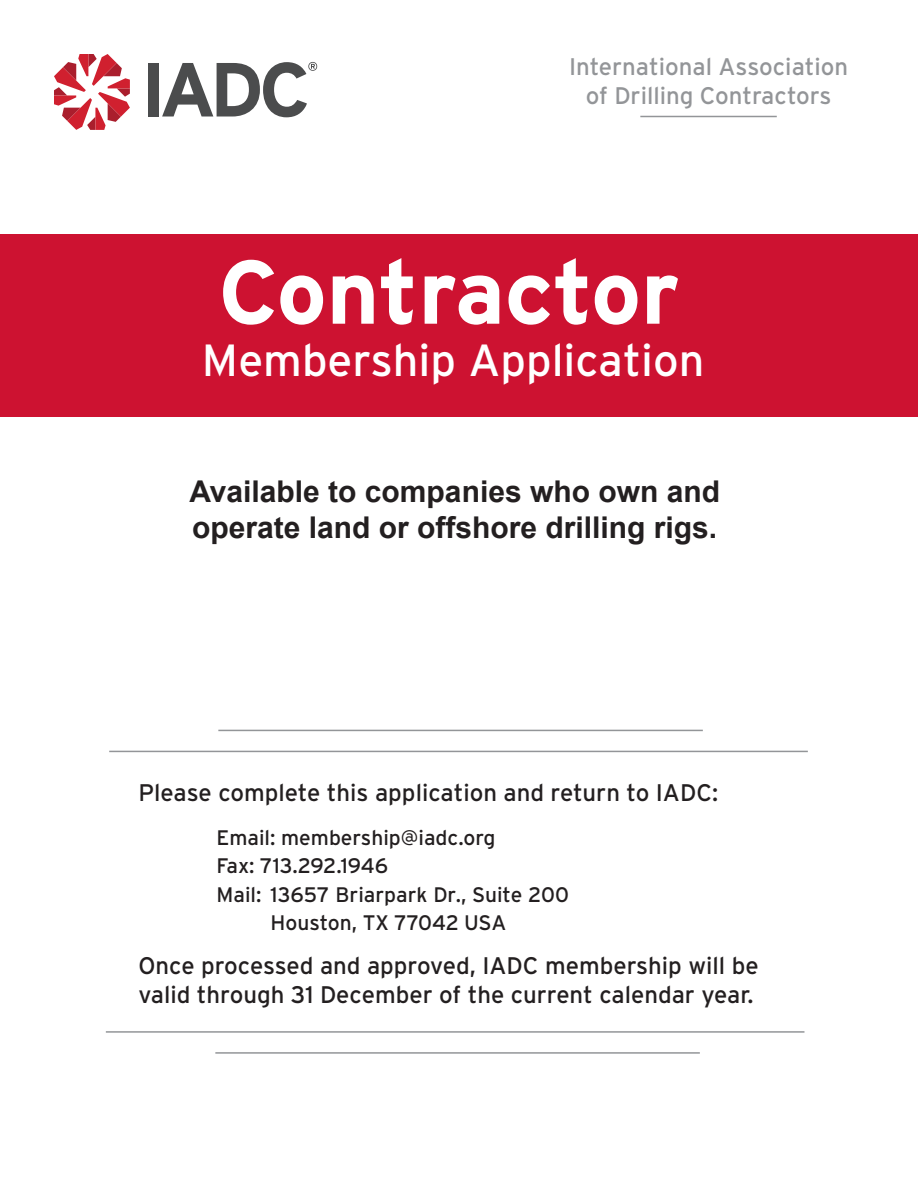
<style>
.page{position:relative;width:918px;height:1188px;background:#fff}
.page>*{position:absolute;margin:0;border:0;box-sizing:border-box;transform-origin:0 0}
.t1{font:700 90px "Interstate";color:#fff}
.t2{font:45px "Interstate";color:#fff}
.t3{font:700 30px/36px "Arial";color:#231f20}
.Light_Emphasis{font:24px/28.8px "Interstate";color:#231f20}
.t4{font:24px/28.8px "Interstate";color:#939598;text-align:center}
.Light_Emphasis-2{font:21px "Interstate";color:#231f20}
</style>
<div class="page">
<div style="left:0;top:234px;width:918px;height:182px;background:#cd1231"></div>
<hr style="left:640px;top:116px;width:137px;height:1px;background:#939598">
<hr style="left:109px;top:751px;width:699px;height:1px;background:#939598">
<hr style="left:218px;top:730px;width:485px;height:1px;background:#939598">
<hr style="left:106px;top:1031px;width:698px;height:2px;background:#939598">
<hr style="left:215px;top:1052px;width:485px;height:2px;background:#939598">
<svg style="left:54px;top:54px;width:76px;height:76px"></svg>
<div style="left:148px;top:63px;width:11px;height:54px;background:#4b4c4d"></div>
<svg style="left:162px;top:62px;width:155px;height:55px"></svg>
<p class="t4" style="left:569px;top:52px;width:281px">International Association of Drilling Contractors</p>
<p class="t1" style="left:218px;top:242px;width:463px">Contractor</p>
<p class="t2" style="left:202px;top:333px;width:504px">Membership Application</p>
<p class="t3" style="left:189px;top:474px;width:532px">Available to companies who own and operate land or offshore drilling rigs.</p>
<p class="Light_Emphasis" style="left:138px;top:778px;width:581px">Please complete this application and return to IADC:</p>
<p class="Light_Emphasis-2" style="left:217px;top:825px;width:281px">Email: membership@iadc.org</p>
<p class="Light_Emphasis-2" style="left:217px;top:853px;width:173px">Fax: 713.292.1946</p>
<p class="Light_Emphasis-2" style="left:217px;top:882px;width:354px">Mail: 13657 Briarpark Dr., Suite 200</p>
<p class="Light_Emphasis-2" style="left:271px;top:910px;width:237px">Houston, TX 77042 USA</p>
<p class="Light_Emphasis" style="left:138px;top:951px;width:622px">Once processed and approved, IADC membership will be valid through 31 December of the current calendar year.</p>
</div>
